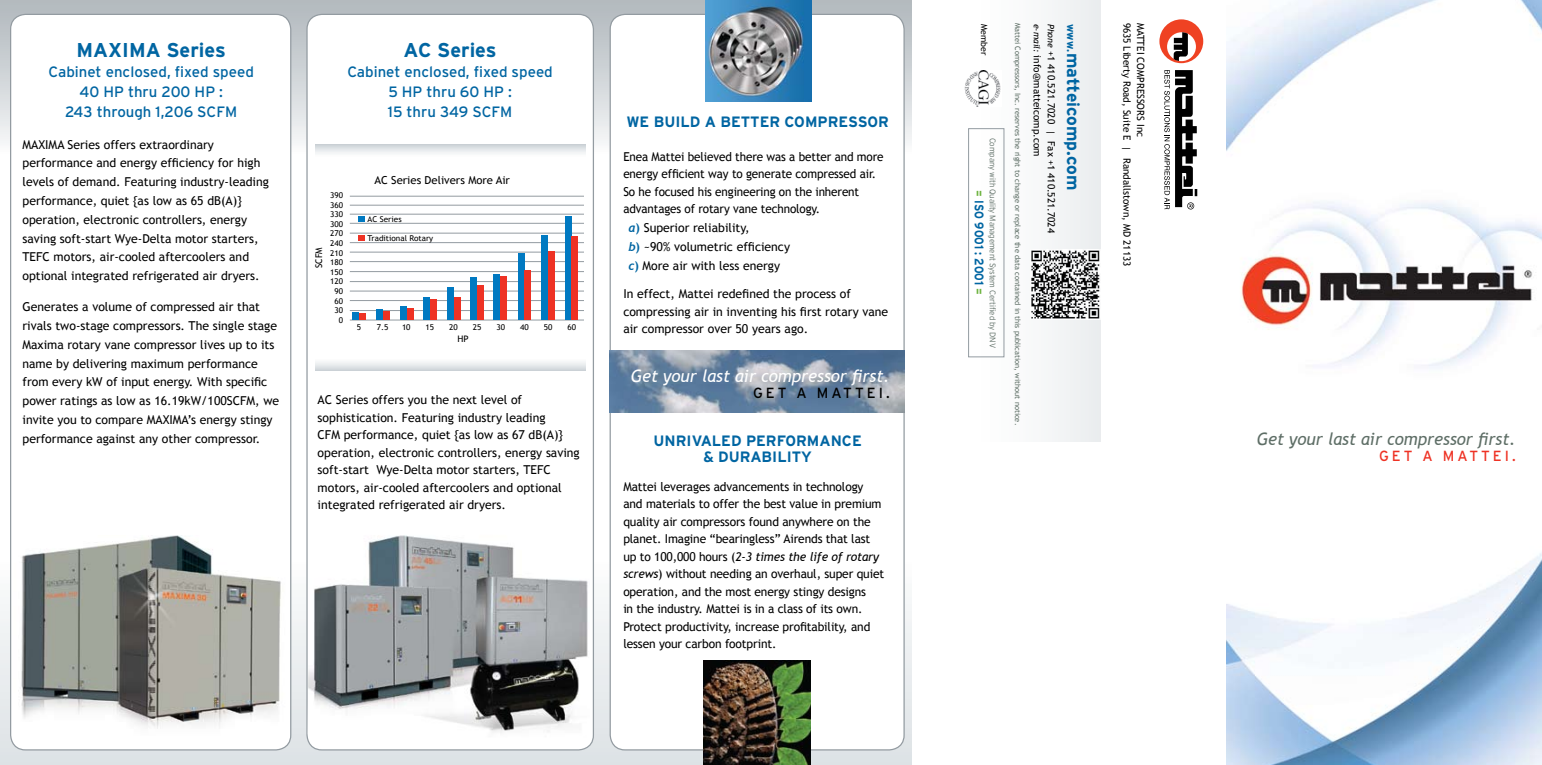
<style>
.page{position:relative;width:1542px;height:765px;background:#fff}
.page>*{position:absolute;margin:0;border:0;box-sizing:border-box;transform-origin:0 0}
.t1{font:700 20px "Interstate";color:#0065a2}
.t2{font:700 17.5px "Interstate";letter-spacing:-.005em;color:#0065a2}
.t3{font:italic 17.12px "Trebuchet MS";color:#fff}
.t4{font:italic 17.12px "Trebuchet MS";color:#5e6e66}
.t5{font:15px/20px "Interstate";color:#0065a2;text-align:center}
.t6{font:700 15px/16.2px "Interstate";color:#0065a2;text-align:center}
.t7{font:14.75px "Interstate";letter-spacing:.21em;color:#000}
.t8{font:14.75px "Interstate";letter-spacing:.21em;color:#ee3224}
.t9{font:700 12.5px "Interstate";color:#0065a2;scale:.88 1}
.t10{font:12.25px/17.5px "Trebuchet MS";color:#000}
.t11{font:12.25px/17.5px "Trebuchet MS";color:#000;scale:.96 1}
.t12{font:700 11.25px "Interstate";color:#0065a2}
.t13{font:11px "Trebuchet MS";color:#000}
.t14{font:10px/13.8px "Trebuchet MS";color:#000}
.t15{font:9.25px "Trebuchet MS";color:#000}
.t16{font:9px "Trebuchet MS";color:#000}
.t17{font:8.75px "Trebuchet MS";color:#000}
.t18{font:300 8.38px "Interstate";letter-spacing:-.01em;color:#5e6e66;scale:.95 1}
.t19{font:8px/9.6px "Trebuchet MS";color:#000;text-align:right}
.t20{font:7.5px "Trebuchet MS";color:#5e6e66}
.s1{font-family:"Trebuchet";font-weight:700;font-style:italic;color:#0065a2}
.s2{font-weight:700;color:#0065a2}
.s3{font-style:italic}
.s4{color:#6db33f}
.s5{font-style:italic;font-size:8.75px}
</style>
<div class="page">
<div style="left:969px;top:0;width:131px;height:442px;background:#f7f9f9"></div>
<svg style="left:0;top:556px;width:911px;height:209px;fill:#dee3e7"></svg>
<svg style="left:0;top:0;width:911px;height:154px;background:#bfc4c8"></svg>
<div style="left:307px;top:14px;width:286px;height:736px;background:#fff;border-radius:15px"></div>
<div style="left:11px;top:14px;width:280px;height:736px;background:#fff;border-radius:15px"></div>
<svg style="left:315px;top:362px;width:270px;height:8px;background:#e2e6e9"></svg>
<svg style="left:315px;top:144px;width:270px;height:10px"></svg>
<div style="left:610px;top:14px;width:294px;height:736px;background:#fff;border-radius:15px"></div>
<img style="left:609px;top:350px;width:295px;height:63px">
<img style="left:705px;top:0;width:106px;height:102px">
<img style="left:704px;top:661px;width:106px;height:104px">
<img style="left:1226px;top:0;width:315px;height:765px">
<hr style="left:350px;top:320px;width:234px;height:1px;background:#939ba1">
<div style="left:352px;top:312px;width:7px;height:8px;background:#0079c1"></div>
<hr style="left:350px;top:196px;width:234px;height:1px;background:#939ba1">
<hr style="left:350px;top:205px;width:234px;height:1px;background:#939ba1">
<hr style="left:350px;top:214px;width:234px;height:1px;background:#939ba1">
<hr style="left:350px;top:223px;width:234px;height:1px;background:#939ba1">
<hr style="left:350px;top:233px;width:234px;height:1px;background:#939ba1">
<hr style="left:350px;top:242px;width:234px;height:1px;background:#939ba1">
<hr style="left:350px;top:252px;width:234px;height:1px;background:#939ba1">
<hr style="left:350px;top:261px;width:234px;height:1px;background:#939ba1">
<hr style="left:350px;top:271px;width:234px;height:1px;background:#939ba1">
<hr style="left:350px;top:281px;width:234px;height:1px;background:#939ba1">
<hr style="left:350px;top:291px;width:234px;height:1px;background:#939ba1">
<hr style="left:350px;top:300px;width:234px;height:1px;background:#939ba1">
<hr style="left:350px;top:310px;width:234px;height:1px;background:#939ba1">
<svg style="left:359px;top:314px;width:6px;height:6px"></svg>
<div style="left:376px;top:309px;width:7px;height:11px;background:#0079c1"></div>
<div style="left:383px;top:311px;width:6px;height:9px;background:#ee3224"></div>
<div style="left:400px;top:306px;width:7px;height:14px;background:#0079c1"></div>
<div style="left:407px;top:308px;width:6px;height:12px;background:#ee3224"></div>
<div style="left:423px;top:297px;width:7px;height:23px;background:#0079c1"></div>
<div style="left:430px;top:299px;width:7px;height:21px;background:#ee3224"></div>
<div style="left:447px;top:287px;width:7px;height:33px;background:#0079c1"></div>
<div style="left:454px;top:297px;width:6px;height:23px;background:#ee3224"></div>
<div style="left:470px;top:277px;width:7px;height:43px;background:#0079c1"></div>
<div style="left:477px;top:285px;width:7px;height:35px;background:#ee3224"></div>
<div style="left:493px;top:274px;width:7px;height:46px;background:#0079c1"></div>
<div style="left:500px;top:276px;width:7px;height:44px;background:#ee3224"></div>
<div style="left:518px;top:253px;width:6px;height:67px;background:#0079c1"></div>
<div style="left:524px;top:270px;width:7px;height:50px;background:#ee3224"></div>
<div style="left:541px;top:235px;width:7px;height:85px;background:#0079c1"></div>
<div style="left:548px;top:252px;width:6px;height:68px;background:#ee3224"></div>
<div style="left:565px;top:216px;width:6px;height:104px;background:#0079c1"></div>
<div style="left:571px;top:236px;width:7px;height:84px;background:#ee3224"></div>
<svg style="left:359px;top:235px;width:6px;height:6px"></svg>
<svg style="left:359px;top:216px;width:6px;height:6px"></svg>
<img style="left:21px;top:536px;width:260px;height:193px">
<div style="left:968px;top:128px;width:36px;height:229px;border:1px solid #939ba1"></div>
<svg style="left:1159px;top:19px;width:44px;height:44px"></svg>
<svg style="left:1164px;top:70px;width:33px;height:139px"></svg>
<img style="left:964px;top:71px;width:37px;height:36px">
<img style="left:308px;top:535px;width:280px;height:206px">
<img style="left:1031px;top:250px;width:69px;height:69px">
<h1 class="t1" style="left:77px;top:39px;width:151px">MAXIMA Series</h1>
<p class="t5" style="left:48px;top:62px;width:207px">Cabinet enclosed, fixed speed<br>40 HP thru 200 HP :<br>243 through 1,206 SCFM</p>
<p class="t10" style="left:22px;top:135px;width:248px;line-height:18.8px">MAXIMA Series offers extraordinary performance and energy efficiency for high levels of demand. Featuring industry-leading performance, quiet {as low as 65 dB(A)} operation, electronic controllers, energy saving soft-start Wye-Delta motor starters, TEFC motors, air-cooled aftercoolers and optional integrated refrigerated air dryers.</p>
<p class="t10" style="left:22px;top:298px;width:258px;line-height:18.8px">Generates a volume of compressed air that rivals two-stage compressors. The single stage Maxima rotary vane compressor lives up to its name by delivering maximum performance from every kW of input energy. With specific power ratings as low as 16.19kW/100SCFM, we invite you to compare MAXIMA’s energy stingy performance against any other compressor.</p>
<h1 class="t1" style="left:403px;top:39px;width:94px">AC Series</h1>
<p class="t5" style="left:347px;top:62px;width:207px">Cabinet enclosed, fixed speed<br>5 HP thru 60 HP :<br>15 thru 349 SCFM</p>
<p class="t15" style="left:313px;top:268px;width:22px;rotate:-90deg">SCFM</p>
<p class="t19" style="left:330px;top:191px;width:14px">390<br>360<br>330<br>300<br>270<br>240<br>210<br>180<br>150<br>120<br>90<br>60<br>30<br>0</p>
<p class="t13" style="left:374px;top:174px;width:137px">AC Series Delivers More Air</p>
<p class="t19" style="left:367px;top:214px;width:35px">AC Series</p>
<p class="t19" style="left:367px;top:233px;width:67px">Traditional Rotary</p>
<p class="t19" style="left:357px;top:322px;width:6px">5</p>
<p class="t19" style="left:377px;top:322px;width:13px">7.5</p>
<p class="t19" style="left:402px;top:322px;width:10px">10</p>
<p class="t19" style="left:425px;top:322px;width:10px">15</p>
<p class="t19" style="left:449px;top:322px;width:10px">20</p>
<p class="t19" style="left:473px;top:322px;width:10px">25</p>
<p class="t19" style="left:496px;top:322px;width:10px">30</p>
<p class="t19" style="left:520px;top:322px;width:10px">40</p>
<p class="t19" style="left:543px;top:322px;width:10px">50</p>
<p class="t19" style="left:567px;top:322px;width:10px">60</p>
<p class="t16" style="left:457px;top:334px;width:13px">HP</p>
<p class="t10" style="left:318px;top:391px;width:263px">AC Series offers you the next level of sophistication. Featuring industry leading<br>CFM performance, quiet {as low as 67 dB(A)} operation, electronic controllers, energy saving soft-start Wye-Delta motor starters, TEFC motors, air-cooled aftercoolers and optional integrated refrigerated air dryers.</p>
<p class="t6" style="left:626px;top:114px;width:264px">WE BUILD A BETTER COMPRESSOR</p>
<p class="t11" style="left:623px;top:148px;width:273px">Enea Mattei believed there was a better and more energy efficient way to generate compressed air.<br>So he focused his engineering on the inherent advantages of rotary vane technology.</p>
<p class="t10" style="left:628px;top:219px;width:163px;line-height:18.8px"><span class="s1">a</span><span class="s2">)</span> Superior reliability,<br><span class="s1">b</span><span class="s2">)</span> ~90% volumetric efficiency <span class="s1">c</span><span class="s2">)</span> More air with less energy</p>
<p class="t10" style="left:623px;top:285px;width:266px">In effect, Mattei redefined the process of compressing air in inventing his first rotary vane air compressor over 50 years ago.</p>
<h3 class="t3" style="left:630px;top:365px;width:260px">Get your last air compressor first.</h3>
<p class="t7" style="left:753px;top:384px;width:102px">GET a Matte</p>
<p class="t7" style="left:878px;top:384px;width:12px">i.</p>
<p class="t6" style="left:653px;top:432px;width:210px">UNRIVALED PERFORMANCE &amp; DURABILITY</p>
<p class="t10" style="left:623px;top:478px;width:262px">Mattei leverages advancements in technology and materials to offer the best value in premium quality air compressors found anywhere on the planet. Imagine “bearingless” Airends that last up to 100,000 hours (<span class="s3">2-3 times the life of rotary screws</span>) without needing an overhaul, super quiet operation, and the most energy stingy designs<br>in the industry. Mattei is in a class of its own.<br>Protect productivity, increase profitability, and lessen your carbon footprint.</p>
<p class="t17" style="left:989px;top:24px;width:33px;rotate:90deg">Member</p>
<p class="t18" style="left:997px;top:138px;width:223px;rotate:90deg">Company with Quality Management System Certified by Dnv</p>
<p class="t9" style="left:986px;top:190px;width:120px;rotate:90deg"><span class="s4">=</span> ISO 9001 : 2001 <span class="s4">=</span></p>
<p class="t20" style="left:1022px;top:22px;width:404px;rotate:90deg">Mattei Compressors, Inc. reserves the right to change or replace the data contained in this publication, without notice.</p>
<p class="t12" style="left:1077px;top:24px;width:30px;rotate:90deg">www.</p>
<p class="t14" style="left:1133px;top:22px;width:245px;rotate:90deg">9635 Liberty Road, Suite E | Randallstown, MD 21133</p>
<p class="t14" style="left:1147px;top:22px;width:116px;rotate:90deg">MATTEI COMPRESSORS Inc</p>
<p class="t14" style="left:1057px;top:24px;width:211px;rotate:90deg"><span class="s5">Phone</span> +1 410.521.7020 | Fax +1 410.521.7024 <span class="s5">e-mail:</span> info@matteicomp.com</p>
<h2 class="t2" style="left:1082px;top:53px;width:139px;rotate:90deg">matteicomp.com</h2>
<h3 class="t4" style="left:1256px;top:429px;width:260px">Get your last air compressor first.</h3>
<p class="t8" style="left:1378px;top:448px;width:102px">GET a Matte</p>
<p class="t8" style="left:1504px;top:448px;width:12px">i.</p>
</div>
